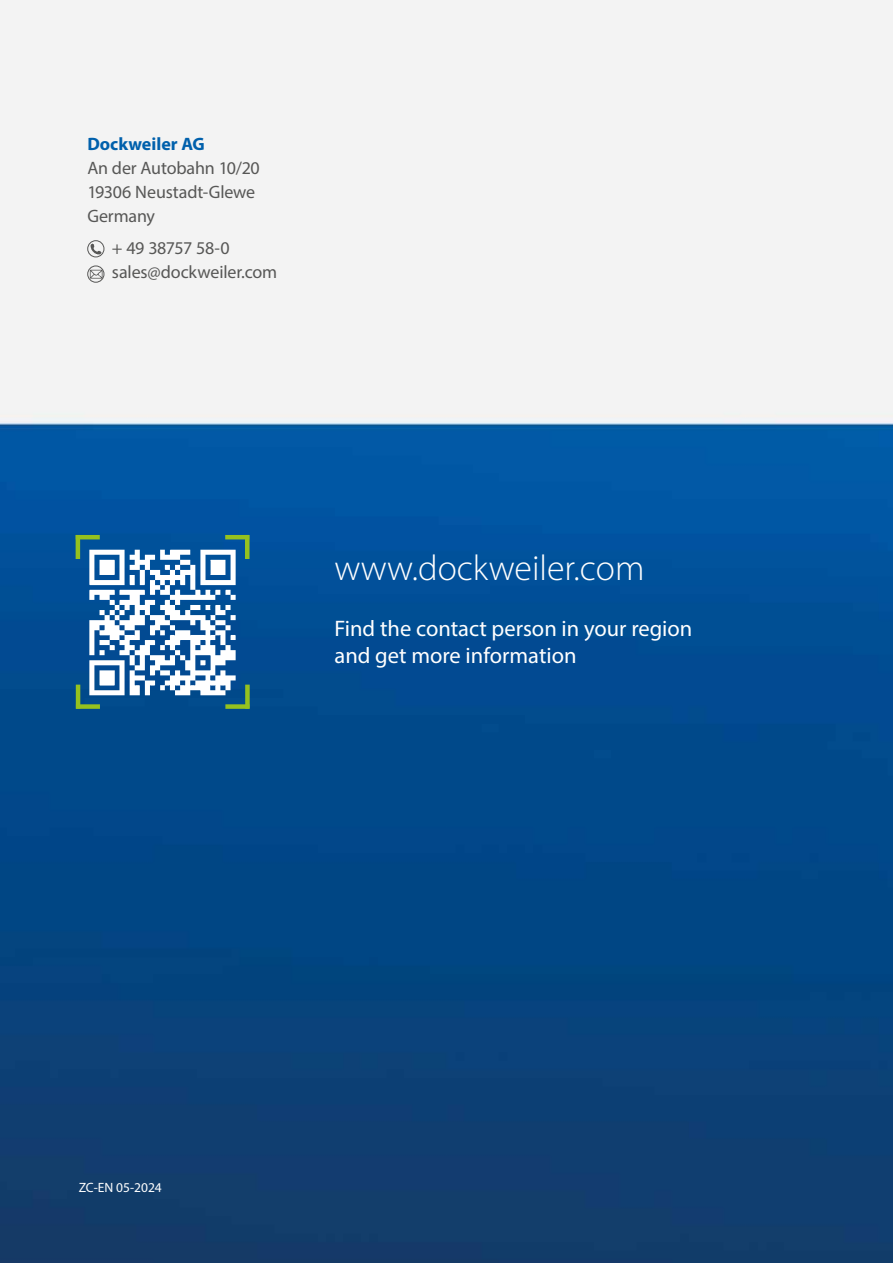
<style>
.page{position:relative;width:893px;height:1263px;background:#fff}
.page>*{position:absolute;margin:0;border:0;box-sizing:border-box;transform-origin:0 0}
.t1{font:300 36px "Myriad Pro";color:#fff}
.t2{font:22.5px/27px "Myriad Pro";color:#fff}
.t3{font:18px/24px "Myriad Pro";letter-spacing:-.01em;color:#575756}
.t4{font:700 18px "Myriad Pro";color:#0060ac}
.t5{font:13.5px "Myriad Pro";color:#fff}
</style>
<div class="page">
<img style="left:0;top:0;width:893px;height:1263px">
<img style="left:88px;top:241px;width:16px;height:16px;border-radius:8px">
<div style="left:87px;top:240px;width:17px;height:17px;border:1px solid #575756;border-radius:50%"></div>
<img style="left:88px;top:266px;width:16px;height:16px;border-radius:8px">
<div style="left:87px;top:266px;width:17px;height:17px;border:1px solid #575756;border-radius:50%"></div>
<img style="left:87px;top:547px;width:151px;height:151px">
<hr style="left:76px;top:535px;width:4px;height:24px;background:#95c11f">
<hr style="left:76px;top:535px;width:24px;height:4px;background:#95c11f">
<hr style="left:245px;top:535px;width:4px;height:24px;background:#95c11f">
<hr style="left:225px;top:535px;width:24px;height:4px;background:#95c11f">
<hr style="left:76px;top:685px;width:4px;height:24px;background:#95c11f">
<div style="left:76px;top:704px;width:24px;height:5px;background:#95c11f"></div>
<div style="left:245px;top:685px;width:5px;height:24px;background:#95c11f"></div>
<div style="left:225px;top:704px;width:24px;height:5px;background:#95c11f"></div>
<p class="t4" style="left:87px;top:132px;width:119px">Dockweiler AG</p>
<p class="t3" style="left:87px;top:155px;width:174px">An der Autobahn 10/20<br>19306 Neustadt-Glewe<br>Germany</p>
<p class="t3" style="left:112px;top:236px;width:167px">+ 49 38757 58-0 sales@dockweiler.com</p>
<h1 class="t1" style="left:334px;top:546px;width:312px">www.dockweiler.com</h1>
<p class="t2" style="left:334px;top:614px;width:359px">Find the contact person in your region and get more information</p>
<p class="t5" style="left:79px;top:1179px;width:85px">ZC-EN 05-2024</p>
</div>
